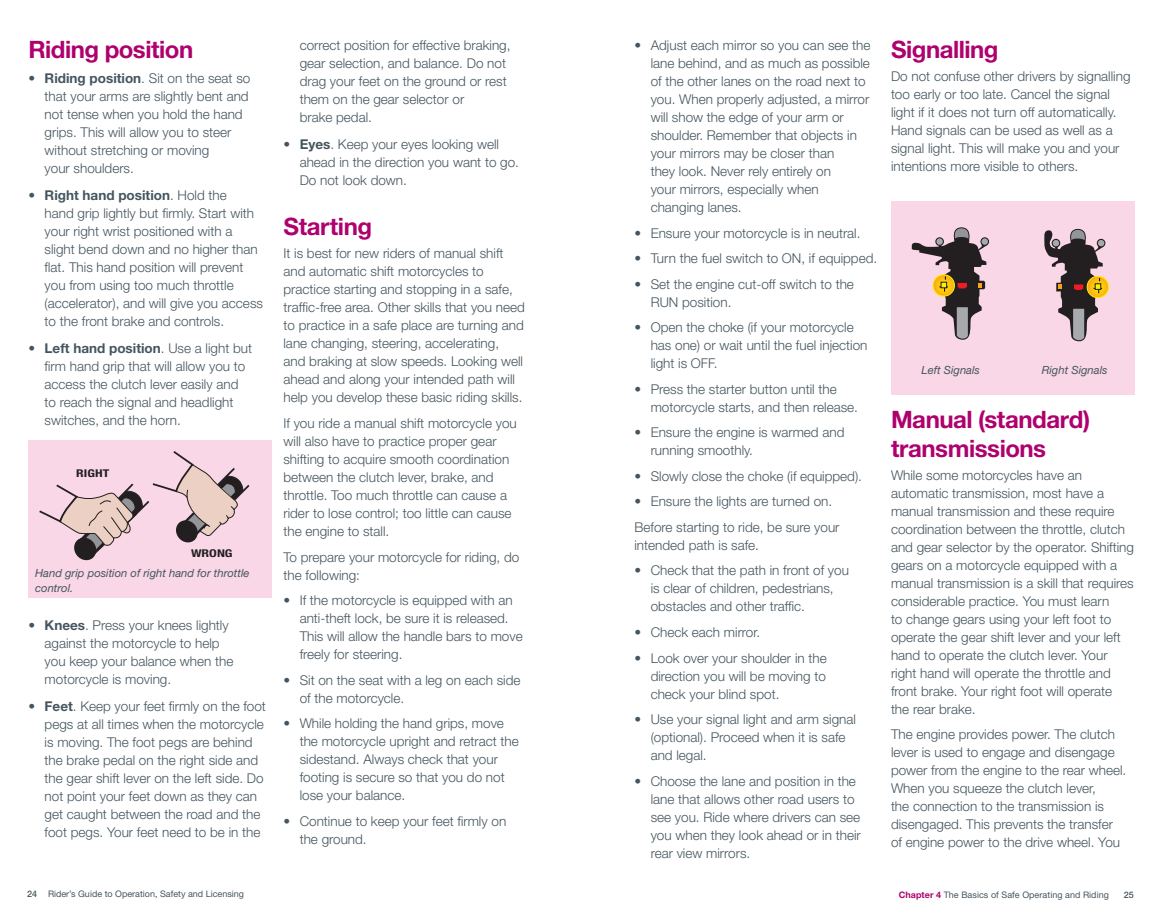
<style>
.page{position:relative;width:1161px;height:918px;background:#fff}
.page>*{position:absolute;margin:0;border:0;box-sizing:border-box;transform-origin:0 0}
.t1{font:700 24px/28.8px "Helvetica Neue LT Std";letter-spacing:-.02em;color:#af016e}
.t2{font:300 13.5px/18px "Helvetica Neue LT Std";color:#45555f}
.t3{font:italic 11.25px/15px "Helvetica Neue LT Std";color:#45555f}
.t4{font:700 condensed 10.65px "Helvetica Neue";color:#231f20;scale:1.28 1}
.t5{font:700 condensed 10.65px "Helvetica Neue";color:#231f20;scale:1.29 1}
.t6{font:9px "Helvetica Neue LT Std";color:#45555f}
.t7{font:500 9px "Helvetica Neue LT Std";color:#45555f}
.s1{font-weight:700}
.s2{font-weight:500}
.s3{font-weight:700;color:#af016e}
</style>
<div class="page">
<div style="left:28px;top:441px;width:244px;height:157px;background:#f9d7e6"></div>
<svg style="left:39px;top:451px;width:211px;height:110px"></svg>
<div style="left:891px;top:201px;width:243px;height:193px;background:#f9d7e6"></div>
<div style="left:980px;top:237px;width:9px;height:9px;border:1px solid #231f20;border-radius:50%"></div>
<svg style="left:912px;top:227px;width:75px;height:113px"></svg>
<svg style="left:1087px;top:276px;width:22px;height:22px"></svg>
<div style="left:1087px;top:276px;width:22px;height:22px;border:1px solid #fff101;border-radius:50%"></div>
<div style="left:1097px;top:239px;width:8px;height:8px;border:1px solid #231f20;border-radius:50%"></div>
<svg style="left:1044px;top:229px;width:60px;height:112px"></svg>
<h1 class="t1" style="left:28px;top:34px;width:166px">Riding position</h1>
<p class="t2" style="left:45px;top:68px;width:207px;text-indent:-16px">• <span class="s1">Riding position</span>. Sit on the seat so that your arms are slightly bent and not tense when you hold the hand grips. This will allow you to steer without stretching or moving<br>your shoulders.</p>
<p class="t2" style="left:45px;top:185px;width:220px;text-indent:-16px">• <span class="s1">Right hand position</span>. Hold the<br>hand grip lightly but firmly. Start with your right wrist positioned with a slight bend down and no higher than flat. This hand position will prevent you from using too much throttle (accelerator), and will give you access to the front brake and controls.</p>
<p class="t2" style="left:45px;top:339px;width:209px;text-indent:-16px">• <span class="s1">Left hand position</span>. Use a light but firm hand grip that will allow you to access the clutch lever easily and to reach the signal and headlight switches, and the horn.</p>
<p class="t4" style="left:76px;top:467px;width:27px">RIGHT</p>
<p class="t5" style="left:191px;top:546px;width:34px">WRONG</p>
<p class="t3" style="left:35px;top:565px;width:216px">Hand grip position of right hand for throttle control.</p>
<p class="t2" style="left:45px;top:616px;width:190px"><span class="s1">Knees</span>. Press your knees lightly against the motorcycle to help you keep your balance when the motorcycle is moving.</p>
<p class="t2" style="left:45px;top:697px;width:223px;text-indent:-16px">• <span class="s1">Feet</span>. Keep your feet firmly on the foot pegs at all times when the motorcycle is moving. The foot pegs are behind the brake pedal on the right side and the gear shift lever on the left side. Do not point your feet down as they can get caught between the road and the foot pegs. Your feet need to be in the</p>
<p class="t2" style="left:28px;top:616px;width:8px">•</p>
<p class="t2" style="left:300px;top:36px;width:212px">correct position for effective braking, gear selection, and balance. Do not drag your feet on the ground or rest them on the gear selector or<br>brake pedal.</p>
<p class="t2" style="left:300px;top:135px;width:221px;text-indent:-16px">• <span class="s1">Eyes</span>. Keep your eyes looking well ahead in the direction you want to go.<br>Do not look down.</p>
<h1 class="t1" style="left:284px;top:212px;width:90px">Starting</h1>
<p class="t2" style="left:284px;top:244px;width:243px">It is best for new riders of manual shift and automatic shift motorcycles to practice starting and stopping in a safe, traffic-free area. Other skills that you need to practice in a safe place are turning and lane changing, steering, accelerating,<br>and braking at slow speeds. Looking well ahead and along your intended path will help you develop these basic riding skills.</p>
<p class="t2" style="left:284px;top:414px;width:235px">If you ride a manual shift motorcycle you will also have to practice proper gear shifting to acquire smooth coordination between the clutch lever, brake, and throttle. Too much throttle can cause a rider to lose control; too little can cause the engine to stall.</p>
<p class="t2" style="left:284px;top:547px;width:237px">To prepare your motorcycle for riding, do the following:</p>
<p class="t2" style="left:300px;top:591px;width:225px;text-indent:-16px">• If the motorcycle is equipped with an anti-theft lock, be sure it is released.<br>This will allow the handle bars to move freely for steering.</p>
<p class="t2" style="left:300px;top:671px;width:222px;text-indent:-16px">• Sit on the seat with a leg on each side of the motorcycle.</p>
<p class="t2" style="left:300px;top:714px;width:221px;text-indent:-16px">• While holding the hand grips, move the motorcycle upright and retract the sidestand. Always check that your footing is secure so that you do not lose your balance.</p>
<p class="t2" style="left:300px;top:812px;width:208px;text-indent:-16px">• Continue to keep your feet firmly on the ground.</p>
<p class="t2" style="left:651px;top:36px;width:221px;text-indent:-16px">• Adjust each mirror so you can see the lane behind, and as much as possible of the other lanes on the road next to you. When properly adjusted, a mirror will show the edge of your arm or shoulder. Remember that objects in your mirrors may be closer than<br>they look. Never rely entirely on<br>your mirrors, especially when changing lanes.</p>
<p class="t2" style="left:634px;top:223px;width:228px">• Ensure your motorcycle is in neutral.</p>
<p class="t2" style="left:634px;top:249px;width:244px">• Turn the fuel switch to ON, if equipped.</p>
<p class="t2" style="left:651px;top:275px;width:205px;text-indent:-16px">• Set the engine cut-off switch to the<br>RUN position.</p>
<p class="t2" style="left:651px;top:318px;width:218px;text-indent:-16px">• Open the choke (if your motorcycle has one) or wait until the fuel injection light is OFF.</p>
<p class="t2" style="left:651px;top:380px;width:209px;text-indent:-16px">• Press the starter button until the motorcycle starts, and then release.</p>
<p class="t2" style="left:651px;top:423px;width:195px;text-indent:-16px">• Ensure the engine is warmed and running smoothly.</p>
<p class="t2" style="left:634px;top:467px;width:229px">• Slowly close the choke (if equipped).</p>
<p class="t2" style="left:634px;top:489px;width:207px;line-height:25.5px">• Ensure the lights are turned on.<br>Before starting to ride, be sure your</p>
<p class="t2" style="left:634px;top:536px;width:126px">intended path is safe.</p>
<p class="t2" style="left:651px;top:561px;width:200px;text-indent:-16px">• Check that the path in front of you is clear of children, pedestrians, obstacles and other traffic.</p>
<p class="t2" style="left:634px;top:623px;width:127px">• Check each mirror.</p>
<p class="t2" style="left:651px;top:649px;width:178px;text-align:justify;text-indent:-16px">• Look over your shoulder in the direction you will be moving to check your blind spot.</p>
<p class="t2" style="left:651px;top:710px;width:207px;text-indent:-16px">• Use your signal light and arm signal (optional). Proceed when it is safe and legal.</p>
<p class="t2" style="left:651px;top:772px;width:212px;text-indent:-16px">• Choose the lane and position in the lane that allows other road users to see you. Ride where drivers can see you when they look ahead or in their rear view mirrors.</p>
<h1 class="t1" style="left:891px;top:34px;width:109px">Signalling</h1>
<p class="t2" style="left:891px;top:67px;width:241px">Do not confuse other drivers by signalling too early or too late. Cancel the signal light if it does not turn off automatically.<br>Hand signals can be used as well as a signal light. This will make you and your intentions more visible to others.</p>
<p class="t3" style="left:921px;top:363px;width:60px">Left Signals</p>
<p class="t3" style="left:1042px;top:363px;width:67px">Right Signals</p>
<h1 class="t1" style="left:891px;top:404px;width:201px">Manual (standard) transmissions</h1>
<p class="t2" style="left:891px;top:466px;width:245px">While some motorcycles have an automatic transmission, most have a manual transmission and these require coordination between the throttle, clutch and gear selector by the operator. Shifting gears on a motorcycle equipped with a manual transmission is a skill that requires considerable practice. You must learn<br>to change gears using your left foot to operate the gear shift lever and your left hand to operate the clutch lever. Your right hand will operate the throttle and front brake. Your right foot will operate<br>the rear brake.</p>
<p class="t2" style="left:891px;top:725px;width:237px">The engine provides power. The clutch lever is used to engage and disengage power from the engine to the rear wheel.<br>When you squeeze the clutch lever,<br>the connection to the transmission is disengaged. This prevents the transfer of engine power to the drive wheel. You</p>
<p class="t6" style="left:27px;top:888px;width:219px"><span class="s2">24</span> Rider’s Guide to Operation, Safety and Licensing</p>
<p class="t6" style="left:899px;top:889px;width:212px"><span class="s3">Chapter 4</span> The Basics of Safe Operating and Riding</p>
<p class="t7" style="left:1124px;top:889px;width:12px">25</p>
</div>
